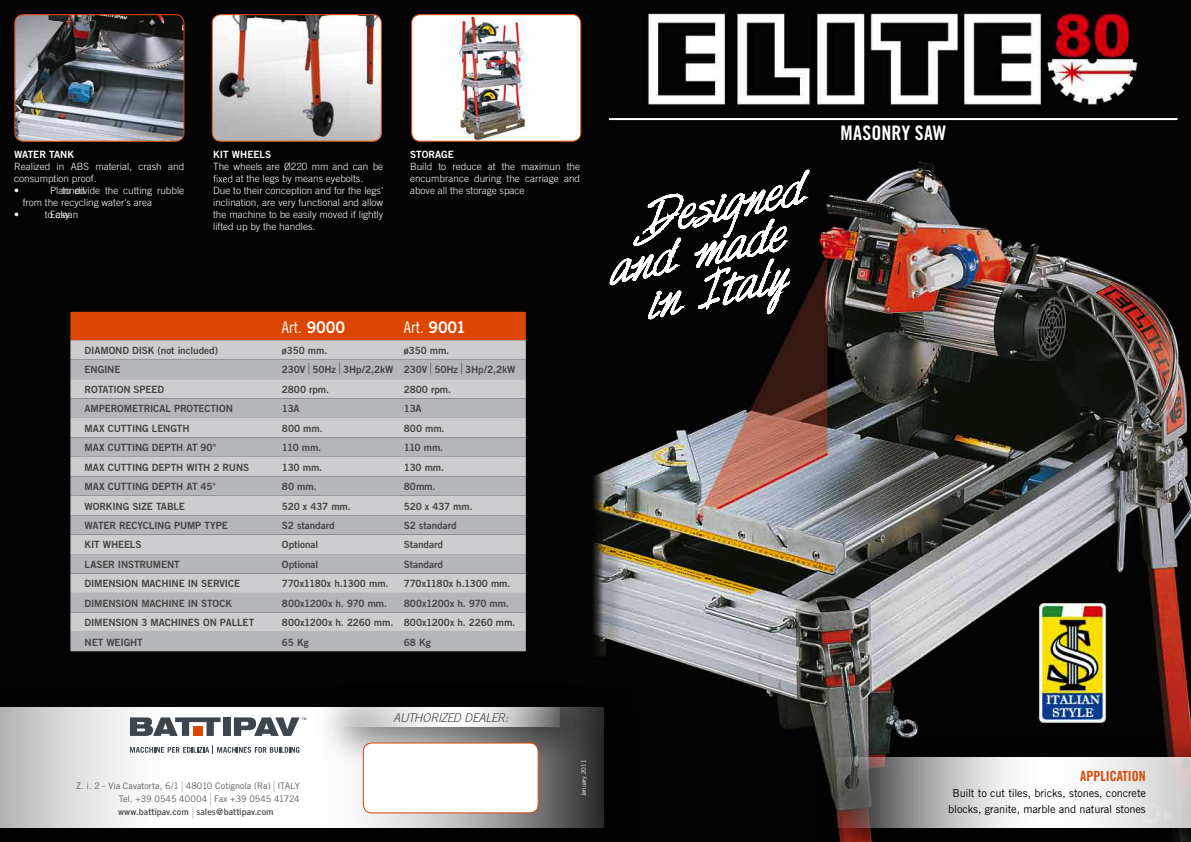
<style>
.page{position:relative;width:1191px;height:842px;background:#fff}
.page>*{position:absolute;margin:0;border:0;box-sizing:border-box;transform-origin:0 0}
.t1{font:20px "Trade Gothic Bold Cond Twenty";letter-spacing:.005em;color:#fff}
.t2{font:16px "Trade Gothic Cond Eighteen";letter-spacing:.015em;color:#fff}
.t3{font:14px "Trade Gothic Bold Cond Twenty";color:#db4601}
.t4{font:italic 300 12px "Trade Gothic";letter-spacing:-.04em;color:#454544}
.t5{font:11px/16px "Trade Gothic";letter-spacing:-.015em;color:#000;text-align:center}
.t6{font:10px "Trade Gothic Bold Two";letter-spacing:-.015em;color:#454544}
.t7{font:300 10px/12px "Trade Gothic";color:#fff}
.t8{font:10px "Trade Gothic Bold Two";color:#fff}
.t9{font:9px/13px "Trade Gothic";letter-spacing:-.005em;color:#5d5c5c;text-align:right}
.t10{font:9px "Trade Gothic Bold Two";color:#5d5c5c}
.t11{font:6px "Trade Gothic";color:#fff}
.s1{font-family:"Trade Gothic Bold Two"}
.s2{font-size:15px}
.s3{font-size:15.3px}
.s4{font-family:"Trade Gothic";font-size:15.3px}
</style>
<div class="page">
<img style="left:0;top:0;width:1191px;height:842px">
<svg style="left:608px;top:169px;width:232px;height:151px"></svg>
<div style="left:70px;top:312px;width:456px;height:28px;background:#db4601"></div>
<svg style="left:70px;top:340px;width:456px;height:20px;background:#c8c8ca"></svg>
<svg style="left:70px;top:360px;width:456px;height:291px;background:#bebec2"></svg>
<hr style="left:609px;top:118px;width:567px;height:2px;background:#fff">
<svg style="left:810px;top:730px;width:381px;height:112px;background:#150f0e"></svg>
<svg style="left:837px;top:757px;width:354px;height:71px"></svg>
<div style="left:0;top:681px;width:640px;height:161px;background:#000"></div>
<svg style="left:0;top:708px;width:603px;height:120px;background:#d8d8d8"></svg>
<svg style="left:315px;top:707px;width:280px;height:56px;background:#909090"></svg>
<svg style="left:342px;top:708px;width:218px;height:19px;background:#d5d5d5"></svg>
<div style="left:363px;top:743px;width:175px;height:70px;background:#fff;border-radius:9px"></div>
<div style="left:363px;top:742px;width:175px;height:71px;border:1px solid #db4601;border-radius:9px"></div>
<svg style="left:130px;top:717px;width:91px;height:19px;background:#81868a"></svg>
<div style="left:223px;top:717px;width:7px;height:19px;background:#3d464e"></div>
<div style="left:193px;top:726px;width:9px;height:10px;background:#db4601"></div>
<svg style="left:234px;top:717px;width:72px;height:19px"></svg>
<svg style="left:130px;top:745px;width:169px;height:9px;background:#bec1c3"></svg>
<img style="left:15px;top:15px;width:169px;height:126px">
<div style="left:14px;top:14px;width:170px;height:128px;border:1px solid #db4601;border-radius:9px"></div>
<div style="left:412px;top:15px;width:169px;height:126px;background:#fff;border-radius:9px"></div>
<img style="left:412px;top:15px;width:114px;height:126px">
<div style="left:411px;top:14px;width:170px;height:128px;border:1px solid #db4601;border-radius:9px"></div>
<img style="left:212px;top:15px;width:169px;height:126px">
<div style="left:212px;top:14px;width:170px;height:128px;border:1px solid #db4601;border-radius:9px"></div>
<svg style="left:213px;top:175px;width:19px;height:7px"></svg>
<p class="t8" style="left:14px;top:149px;width:61px">WATER TANK</p>
<p class="t7" style="left:14px;top:161px;width:172px">Realized in ABS material, crash and consumption proof.<br>•</p>
<p class="t7" style="left:23px;top:185px;width:163px;text-indent:40px">to divide the cutting rubble from the recycling water's area</p>
<p class="t7" style="left:50px;top:185px;width:37px">Planned</p>
<p class="t7" style="left:14px;top:209px;width:6px">•</p>
<p class="t7" style="left:50px;top:209px;width:21px">Easy</p>
<p class="t7" style="left:45px;top:209px;width:35px">to clean</p>
<p class="t8" style="left:213px;top:149px;width:60px">KIT WHEELS</p>
<p class="t7" style="left:213px;top:161px;width:172px">The wheels are Ø220 mm and can be</p>
<p class="t7" style="left:236px;top:173px;width:129px">at the legs by means eyebolts.</p>
<p class="t7" style="left:213px;top:185px;width:172px">Due to their conception and for the legs'</p>
<p class="t7" style="left:213px;top:197px;width:172px">inclination, are very functional and allow</p>
<p class="t7" style="left:213px;top:209px;width:172px">the machine to be easily moved if lightly</p>
<p class="t7" style="left:213px;top:221px;width:104px">lifted up by the handles.</p>
<p class="t8" style="left:410px;top:149px;width:45px">STORAGE</p>
<p class="t7" style="left:410px;top:161px;width:172px;text-align:justify">Build to reduce at the maximun the encumbrance during the carriage and above all the storage space</p>
<h2 class="t2" style="left:282px;top:317px;width:65px">Art. <span class="s1">9000</span></h2>
<h2 class="t2" style="left:404px;top:317px;width:64px">Art. <span class="s1">9001</span></h2>
<p class="t6" style="left:85px;top:344px;width:135px">DIAMOND DISK (not included)</p>
<p class="t6" style="left:282px;top:344px;width:47px">ø350 mm.</p>
<p class="t6" style="left:404px;top:344px;width:47px">ø350 mm.</p>
<p class="t6" style="left:85px;top:364px;width:37px">ENGINE</p>
<p class="t6" style="left:282px;top:364px;width:235px">230V <span class="s2">|</span> 50Hz <span class="s2">|</span> 3Hp/2,2kW 230V <span class="s2">|</span> 50Hz <span class="s2">|</span> 3Hp/2,2kW</p>
<p class="t6" style="left:85px;top:383px;width:81px">ROTATION SPEED</p>
<p class="t6" style="left:282px;top:383px;width:49px">2800 rpm.</p>
<p class="t6" style="left:404px;top:383px;width:49px">2800 rpm.</p>
<p class="t6" style="left:85px;top:402px;width:150px">AMPEROMETRICAL PROTECTION</p>
<p class="t6" style="left:282px;top:402px;width:19px">13A</p>
<p class="t6" style="left:404px;top:402px;width:19px">13A</p>
<p class="t6" style="left:85px;top:422px;width:106px">MAX CUTTING LENGTH</p>
<p class="t6" style="left:282px;top:422px;width:42px">800 mm.</p>
<p class="t6" style="left:404px;top:422px;width:42px">800 mm.</p>
<p class="t6" style="left:85px;top:441px;width:133px">MAX CUTTING DEPTH AT 90°</p>
<p class="t6" style="left:282px;top:441px;width:41px">110 mm.</p>
<p class="t6" style="left:404px;top:441px;width:41px">110 mm.</p>
<p class="t6" style="left:85px;top:461px;width:166px">MAX CUTTING DEPTH WITH 2 RUNS</p>
<p class="t6" style="left:282px;top:461px;width:42px">130 mm.</p>
<p class="t6" style="left:404px;top:461px;width:42px">130 mm.</p>
<p class="t6" style="left:85px;top:480px;width:133px">MAX CUTTING DEPTH AT 45°</p>
<p class="t6" style="left:282px;top:480px;width:36px">80 mm.</p>
<p class="t6" style="left:404px;top:480px;width:33px">80mm.</p>
<p class="t6" style="left:85px;top:500px;width:102px">WORKING SIZE TABLE</p>
<p class="t6" style="left:282px;top:500px;width:70px">520 x 437 mm.</p>
<p class="t6" style="left:404px;top:500px;width:70px">520 x 437 mm.</p>
<p class="t6" style="left:85px;top:519px;width:145px">WATER RECYCLING PUMP TYPE</p>
<p class="t6" style="left:282px;top:519px;width:54px">S2 standard</p>
<p class="t6" style="left:404px;top:519px;width:54px">S2 standard</p>
<p class="t6" style="left:85px;top:539px;width:58px">KIT WHEELS</p>
<p class="t6" style="left:282px;top:539px;width:38px">Optional</p>
<p class="t6" style="left:404px;top:539px;width:41px">Standard</p>
<p class="t6" style="left:85px;top:558px;width:97px">LASER INSTRUMENT</p>
<p class="t6" style="left:282px;top:558px;width:38px">Optional</p>
<p class="t6" style="left:404px;top:558px;width:41px">Standard</p>
<p class="t6" style="left:85px;top:577px;width:157px">DIMENSION MACHINE IN SERVICE</p>
<p class="t6" style="left:282px;top:577px;width:108px">770x1180x h.1300 mm.</p>
<p class="t6" style="left:404px;top:577px;width:108px">770x1180x h.1300 mm.</p>
<p class="t6" style="left:85px;top:597px;width:149px">DIMENSION MACHINE IN STOCK</p>
<p class="t6" style="left:282px;top:597px;width:107px">800x1200x h. 970 mm.</p>
<p class="t6" style="left:404px;top:597px;width:107px">800x1200x h. 970 mm.</p>
<p class="t6" style="left:85px;top:616px;width:171px">DIMENSION 3 MACHINES ON PALLET</p>
<p class="t6" style="left:282px;top:616px;width:235px">800x1200x h. 2260 mm. 800x1200x h. 2260 mm.</p>
<p class="t6" style="left:85px;top:636px;width:60px">NET WEIGHT</p>
<p class="t6" style="left:282px;top:636px;width:28px">65 Kg</p>
<p class="t6" style="left:404px;top:636px;width:28px">68 Kg</p>
<p class="t4" style="left:393px;top:711px;width:117px">AUTHORIZED DEALER:</p>
<h1 class="t1" style="left:840px;top:121px;width:107px">MASONRY SAW</h1>
<p class="t9" style="left:76px;top:780px;width:225px">Z. i. 2 - Via Cavatorta, 6/1 <span class="s3">|</span> 48010 Cotignola (Ra) <span class="s3">|</span> ITALY<br>Tel. +39 0545 40004 <span class="s3">|</span> Fax +39 0545 41724</p>
<p class="t10" style="left:118px;top:807px;width:157px">www.battipav.com <span class="s4">|</span> sales@battipav.com</p>
<p class="t11" style="left:580px;top:796px;width:38px;rotate:-90deg">January 2011</p>
<h3 class="t3" style="left:1080px;top:768px;width:67px">APPLICATION</h3>
<p class="t5" style="left:948px;top:785px;width:199px">Built to cut tiles, bricks, stones, concrete blocks, granite, marble and natural stones</p>
</div>
